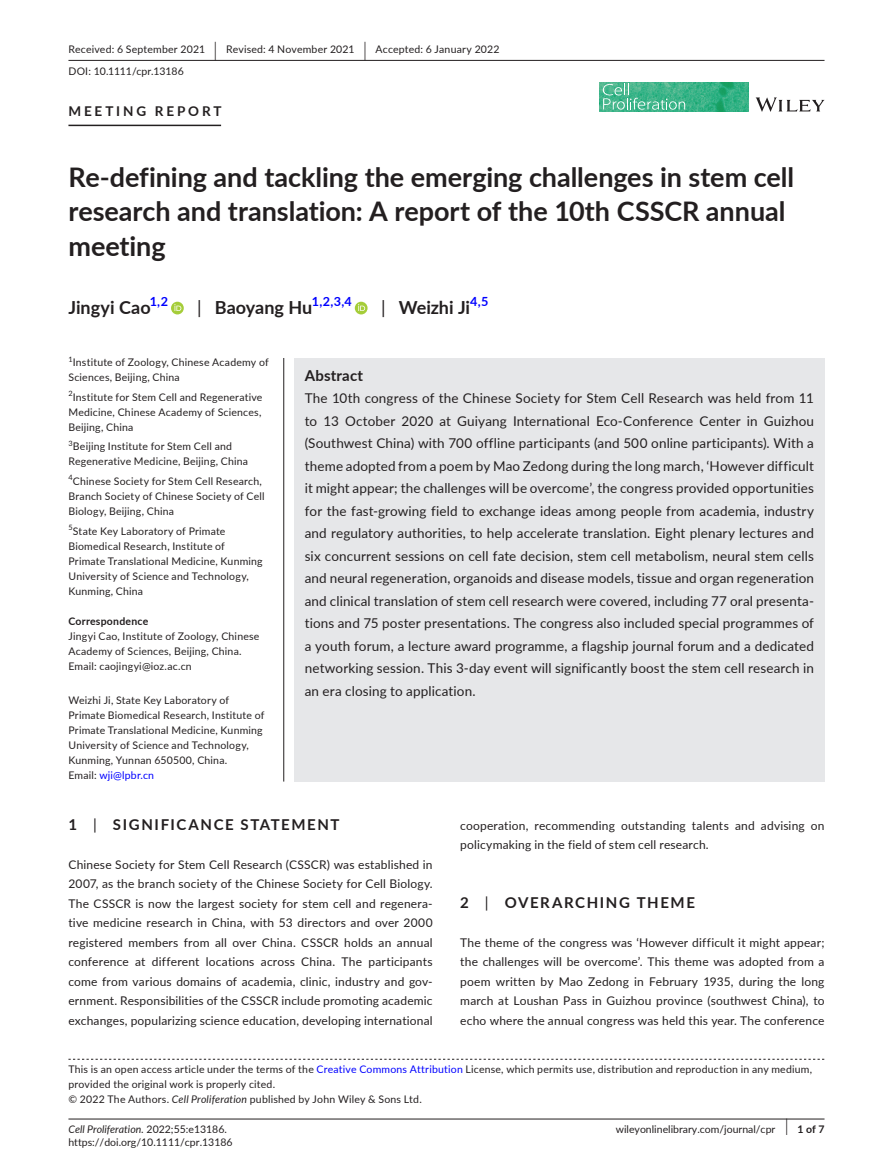
<style>
.page{position:relative;width:893px;height:1174px;background:#fff}
.page>*{position:absolute;margin:0;border:0;box-sizing:border-box;transform-origin:0 0}
.t1{font:700 27px/34.5px "Lato";color:#231f20}
.t2{font:700 18px "Lato";color:#231f20}
.t3{font:700 15px "Lato";letter-spacing:.105em;color:#231f20}
.t4{font:700 15px "Lato";letter-spacing:.015em;color:#231f20}
.t5{font:13.5px/22.5px "Lato";letter-spacing:.01em;color:#231f20;text-align:justify}
.t6{font:700 13.5px "Lato";letter-spacing:.21em;color:#231f20}
.t7{font:700 12.6px "Lato";color:#00f}
.t8{font:12px/19.5px "Lato";letter-spacing:.015em;color:#231f20;text-align:justify}
.t9{font:10.5px/15px "Lato";letter-spacing:.02em;color:#231f20}
.t10{font:10.5px "Lato";color:#231f20}
.t11{font:italic 10.5px "Lato";color:#231f20}
.t12{font:700 10.5px "Lato";letter-spacing:.02em;color:#231f20}
.t13{font:7.35px "Lato";color:#231f20}
.s1{font-size:19.65px}
.s2{font-weight:400}
.s3{color:#00f}
.s4{font-style:italic}
.s5{font-style:normal}
.s6{font-weight:400;font-size:17.4px}
</style>
<div class="page">
<hr style="left:68px;top:1118px;width:756px;height:1px;background:#231f20">
<svg style="left:756px;top:97px;width:68px;height:15px"></svg>
<img style="left:599px;top:82px;width:149px;height:30px">
<svg style="left:603px;top:83px;width:82px;height:27px;background:#59be99"></svg>
<hr style="left:68px;top:60px;width:756px;height:1px;background:#231f20">
<hr style="left:68px;top:125px;width:153px;height:1px;background:#231f20">
<svg style="left:171px;top:302px;width:13px;height:12px"></svg>
<svg style="left:174px;top:304px;width:7px;height:7px"></svg>
<div style="left:355px;top:302px;width:13px;height:12px;background:#a5cd39;border-radius:50%"></div>
<svg style="left:358px;top:304px;width:7px;height:7px"></svg>
<svg style="left:68px;top:1058px;width:756px;height:1px"></svg>
<hr style="left:283px;top:358px;width:1px;height:423px;background:#231f20">
<div style="left:294px;top:358px;width:530px;height:348px;background:#e6e7e9"></div>
<div style="left:294px;top:705px;width:530px;height:76px;background:#e6e7e9"></div>
<p class="t9" style="left:68px;top:38px;width:433px;line-height:21.8px">Received: 6 September 2021 <span class="s1">|</span> Revised: 4 November 2021 <span class="s1">|</span> Accepted: 6 January 2022<br>DOI: 10.1111/cpr.13186</p>
<p class="t6" style="left:68px;top:101px;width:155px">MEETING REPORT</p>
<h1 class="t1" style="left:68px;top:159px;width:727px">Re-defining and tackling the emerging challenges in stem cell research and translation: A report of the 10th CSSCR annual meeting</h1>
<h2 class="t2" style="left:68px;top:295px;width:84px">Jingyi Cao</h2>
<p class="t7" style="left:150px;top:292px;width:20px">1,2</p>
<h2 class="t2" style="left:197px;top:295px;width:117px"><span class="s2">|</span> Baoyang Hu</h2>
<p class="t7" style="left:312px;top:292px;width:41px">1,2,3,4</p>
<h2 class="t2" style="left:381px;top:295px;width:91px"><span class="s2">|</span> Weizhi Ji</h2>
<p class="t7" style="left:470px;top:292px;width:20px">4,5</p>
<p class="t13" style="left:68px;top:354px;width:6px">1</p>
<p class="t9" style="left:68px;top:355px;width:202px;text-indent:4px">Institute of Zoology, Chinese Academy of<br>Sciences, Beijing, China</p>
<p class="t13" style="left:68px;top:388px;width:6px">2</p>
<p class="t9" style="left:68px;top:389px;width:196px;text-align:justify;text-indent:4px">Institute for Stem Cell and Regenerative Medicine, Chinese Academy of Sciences, Beijing, China</p>
<p class="t9" style="left:68px;top:439px;width:181px"><sup>3</sup>Beijing Institute for Stem Cell and<br>Regenerative Medicine, Beijing, China</p>
<p class="t9" style="left:68px;top:473px;width:198px"><sup>4</sup>Chinese Society for Stem Cell Research,<br>Branch Society of Chinese Society of Cell<br>Biology, Beijing, China</p>
<p class="t9" style="left:68px;top:523px;width:196px"><sup>5</sup>State Key Laboratory of Primate Biomedical Research, Institute of Primate Translational Medicine, Kunming University of Science and Technology, Kunming, China</p>
<p class="t12" style="left:68px;top:613px;width:81px">Correspondence</p>
<p class="t9" style="left:68px;top:628px;width:193px">Jingyi Cao, Institute of Zoology, Chinese<br>Academy of Sciences, Beijing, China.<br>Email: caojingyi@ioz.ac.cn</p>
<p class="t9" style="left:68px;top:692px;width:197px">Weizhi Ji, State Key Laboratory of Primate Biomedical Research, Institute of Primate Translational Medicine, Kunming University of Science and Technology, Kunming, Yunnan 650500, China.<br>Email: <span class="s3">wji@lpbr.cn</span></p>
<h3 class="t4" style="left:305px;top:364px;width:60px">Abstract</h3>
<p class="t5" style="left:305px;top:386px;width:511px">The 10th congress of the Chinese Society for Stem Cell Research was held from 11 to 13 October 2020 at Guiyang International Eco-Conference Center in Guizhou (Southwest China) with 700 offline participants (and 500 online participants). With a theme adopted from a poem by Mao Zedong during the long march, ‘However difficult it might appear; the challenges will be overcome’, the congress provided opportunities for the fast-growing field to exchange ideas among people from academia, industry and regulatory authorities, to help accelerate translation. Eight plenary lectures and six concurrent sessions on cell fate decision, stem cell metabolism, neural stem cells and neural regeneration, organoids and disease models, tissue and organ regeneration and clinical translation of stem cell research were covered, including 77 oral presenta&shy;tions and 75 poster presentations. The congress also included special programmes of a youth forum, a lecture award programme, a flagship journal forum and a dedicated networking session. This 3-day event will significantly boost the stem cell research in an era closing to application.</p>
<h3 class="t3" style="left:68px;top:813px;width:273px">1 <span class="s2">|</span> SIGNIFICANCE STATEMENT</h3>
<p class="t8" style="left:68px;top:854px;width:366px">Chinese Society for Stem Cell Research (CSSCR) was established in 2007, as the branch society of the Chinese Society for Cell Biology.<br>The CSSCR is now the largest society for stem cell and regenera&shy;tive medicine research in China, with 53 directors and over 2000 registered members from all over China. CSSCR holds an annual conference at different locations across China. The participants come from various domains of academia, clinic, industry and gov&shy;ernment. Responsibilities of the CSSCR include promoting academic exchanges, popularizing science education, developing international</p>
<p class="t8" style="left:460px;top:815px;width:366px">cooperation, recommending outstanding talents and advising on policymaking in the field of stem cell research.</p>
<h3 class="t3" style="left:460px;top:891px;width:236px">2 <span class="s2">|</span> OVERARCHING THEME</h3>
<p class="t8" style="left:460px;top:932px;width:366px">The theme of the congress was ‘However difficult it might appear; the challenges will be overcome’. This theme was adopted from a poem written by Mao Zedong in February 1935, during the long march at Loushan Pass in Guizhou province (southwest China), to echo where the annual congress was held this year. The conference</p>
<p class="t9" style="left:68px;top:1061px;width:745px">This is an open access article under the terms of the <span class="s3">Creative Commons Attribution</span> License, which permits use, distribution and reproduction in any medium, provided the original work is properly cited.<br>© 2022 The Authors. <span class="s4">Cell Proliferation</span> published by John Wiley &amp; Sons Ltd.</p>
<p class="t11" style="left:68px;top:1121px;width:160px">Cell Proliferation. <span class="s5">2022;55:e13186.</span></p>
<p class="t12" style="left:786px;top:1121px;width:40px"><span class="s6">|</span> 1 of 7</p>
<p class="t10" style="left:68px;top:1135px;width:166px">https://doi.org/10.1111/cpr.13186</p>
<p class="t10" style="left:616px;top:1121px;width:161px">wileyonlinelibrary.com/journal/cpr</p>
</div>
